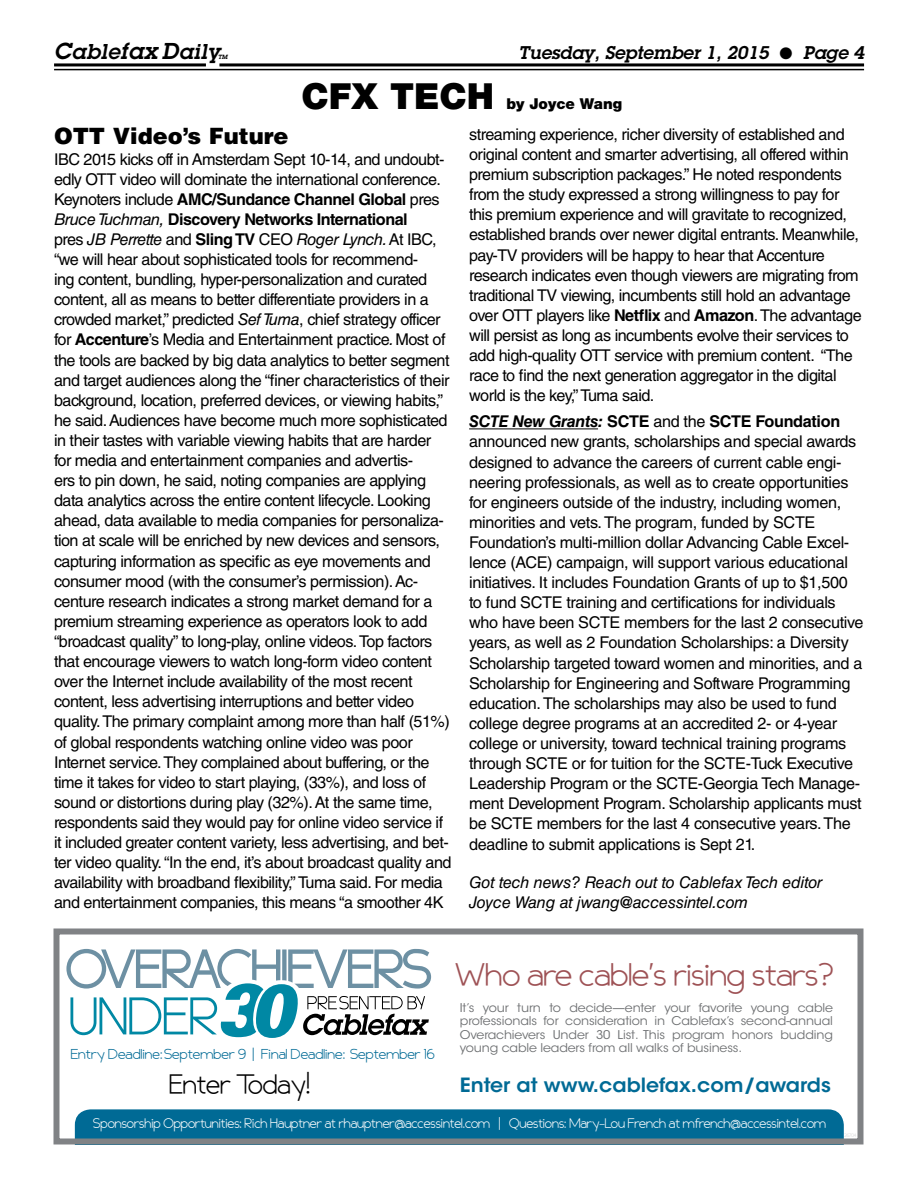
<style>
.page{position:relative;width:918px;height:1188px;background:#fff}
.page>*{position:absolute;margin:0;border:0;box-sizing:border-box;transform-origin:0 0}
.t1{font:900 36px "Helvetica Neue LT Std";color:#000}
.t2{font:300 29.1px "Compass";color:#9e5255;scale:1.05 1}
.t3{font:300 25.05px "Compass";color:#000}
.t4{font:900 22.5px "Helvetica LT Std";color:#000}
.t5{font:italic 600 21px "Lubalin Graph Std";letter-spacing:.03em;color:#000}
.t6{font:600 19.5px "ITC Avant Garde Std";color:#006a95;scale:1.05 1}
.t7{font:italic 600 18px "Lubalin Graph Std";color:#000}
.t8{font:16.2px/20.1px "Helvetica LT Std";letter-spacing:-.03em;color:#000}
.t9{font:italic 16.2px/20.1px "Helvetica LT Std";letter-spacing:-.01em;color:#000}
.t10{font:900 15px "Helvetica Neue LT Std";color:#000}
.t11{font:300 12.75px "Compass";letter-spacing:.01em;color:#006a95;scale:1.05 1}
.t12{font:300 12.3px "Compass";color:#fff}
.t13{font:12px/13.5px "ITC Avant Garde Std";letter-spacing:-.01em;color:#6d6f71;text-align:justify;scale:1.05 1}
.t14{font:italic 600 6px "Lubalin Graph Std";color:#000}
.s1{font-size:22.5px}
.s2{font-weight:700}
.s3{font-style:italic}
.s4{font-weight:700;font-style:italic}
</style>
<div class="page">
<hr style="left:219px;top:63px;width:645px;height:3px;background:#000">
<hr style="left:54px;top:63px;width:152px;height:3px;background:#000">
<hr style="left:54px;top:69px;width:810px;height:1px;background:#000">
<svg style="left:66px;top:949px;width:365px;height:89px"></svg>
<div style="left:75px;top:1109px;width:769px;height:28px;background:#006a95"></div>
<div style="left:53px;top:928px;width:810px;height:216px;border:6px solid #808285"></div>
<hr style="left:469px;top:428px;width:129px;height:1px;background:#000">
<p class="t5" style="left:54px;top:38px;width:167px"><span class="s1">C</span>able<span class="s1">fax D</span>aily</p>
<p class="t14" style="left:218px;top:53px;width:11px">TM</p>
<p class="t7" style="left:518px;top:41px;width:347px">Tuesday, September 1, 2015 ● Page 4</p>
<h1 class="t1" style="left:302px;top:75px;width:194px">CFX TECH</h1>
<p class="t10" style="left:506px;top:95px;width:117px">by Joyce Wang</p>
<h3 class="t4" style="left:54px;top:122px;width:236px">OTT Video’s Future</h3>
<p class="t8" style="left:54px;top:149px;width:399px">IBC 2015 kicks off in Amsterdam Sept 10-14, and undoubt&shy;edly OTT video will dominate the international conference.<br>Keynoters include <span class="s2">AMC/Sundance Channel Global</span> pres <span class="s3">Bruce Tuchman,</span> <span class="s2">Discovery Networks International<br></span>pres <span class="s3">JB Perrette</span> and <span class="s2">Sling TV</span> CEO <span class="s3">Roger Lynch.</span> At IBC, “we will hear about sophisticated tools for recommend-<br>ing content, bundling, hyper-personalization and curated content, all as means to better differentiate providers in a crowded market,” predicted <span class="s3">Sef Tuma</span>, chief strategy officer for <span class="s2">Accenture</span>’s Media and Entertainment practice<span class="s3">.</span> Most of the tools are backed by big data analytics to better segment and target audiences along the “finer characteristics of their background, location, preferred devices, or viewing habits,” he said. Audiences have become much more sophisticated in their tastes with variable viewing habits that are harder for media and entertainment companies and advertis-<br>ers to pin down, he said, noting companies are applying data analytics across the entire content lifecycle. Looking ahead, data available to media companies for personaliza&shy;tion at scale will be enriched by new devices and sensors, capturing information as specific as eye movements and consumer mood (with the consumer’s permission). Ac&shy;centure research indicates a strong market demand for a premium streaming experience as operators look to add “broadcast quality” to long-play, online videos. Top factors that encourage viewers to watch long-form video content over the Internet include availability of the most recent content, less advertising interruptions and better video quality. The primary complaint among more than half (51%) of global respondents watching online video was poor Internet service. They complained about buffering, or the time it takes for video to start playing, (33%), and loss of sound or distortions during play (32%). At the same time, respondents said they would pay for online video service if it included greater content variety, less advertising, and bet&shy;ter video quality. “In the end, it’s about broadcast quality and availability with broadband flexibility,” Tuma said. For media and entertainment companies, this means “a smoother 4K</p>
<p class="t8" style="left:469px;top:124px;width:394px">streaming experience, richer diversity of established and original content and smarter advertising, all offered within premium subscription packages.” He noted respondents from the study expressed a strong willingness to pay for this premium experience and will gravitate to recognized, established brands over newer digital entrants. Meanwhile, pay-TV providers will be happy to hear that Accenture research indicates even though viewers are migrating from traditional TV viewing, incumbents still hold an advantage over OTT players like <span class="s2">Netflix</span> and <span class="s2">Amazon</span>. The advantage will persist as long as incumbents evolve their services to add high-quality OTT service with premium content. “The race to find the next generation aggregator in the digital world is the key,” Tuma said.</p>
<p class="t8" style="left:469px;top:412px;width:396px"><span class="s4">SCTE New Grants:</span> <span class="s2">SCTE</span> and the <span class="s2">SCTE Foundation </span>announced new grants, scholarships and special awards designed to advance the careers of current cable engi&shy;neering professionals, as well as to create opportunities for engineers outside of the industry, including women, minorities and vets. The program, funded by SCTE Foundation’s multi-million dollar Advancing Cable Excel&shy;lence (ACE) campaign, will support various educational initiatives. It includes Foundation Grants of up to $1,500 to fund SCTE training and certifications for individuals who have been SCTE members for the last 2 consecutive years, as well as 2 Foundation Scholarships: a Diversity Scholarship targeted toward women and minorities, and a Scholarship for Engineering and Software Programming education. The scholarships may also be used to fund college degree programs at an accredited 2- or 4-year college or university, toward technical training programs through SCTE or for tuition for the SCTE-Tuck Executive Leadership Program or the SCTE-Georgia Tech Manage&shy;ment Development Program. Scholarship applicants must be SCTE members for the last 4 consecutive years. The deadline to submit applications is Sept 21.</p>
<p class="t9" style="left:469px;top:872px;width:355px">Got tech news? Reach out to Cablefax Tech editor<br>Joyce Wang at jwang@accessintel.com</p>
<p class="t11" style="left:71px;top:1045px;width:348px">Entry Deadline:September 9 | Final Deadline: September 16</p>
<h3 class="t3" style="left:169px;top:1066px;width:143px">Enter Today!</h3>
<h2 class="t2" style="left:455px;top:954px;width:362px">Who are cable’s rising stars?</h2>
<p class="t13" style="left:460px;top:1001px;width:357px">It’s your turn to decide—enter your favorite young cable professionals for consideration in Cablefax’s second-annual Overachievers Under 30 List. This program honors budding young cable leaders from all walks of business.</p>
<p class="t6" style="left:460px;top:1073px;width:355px">Enter at www.cablefax.com/awards</p>
<p class="t12" style="left:92px;top:1114px;width:736px">Sponsorship Opportunities: Rich Hauptner at rhauptner@accessintel.com | Questions: Mary-Lou French at mfrench@accessintel.com</p>
</div>
